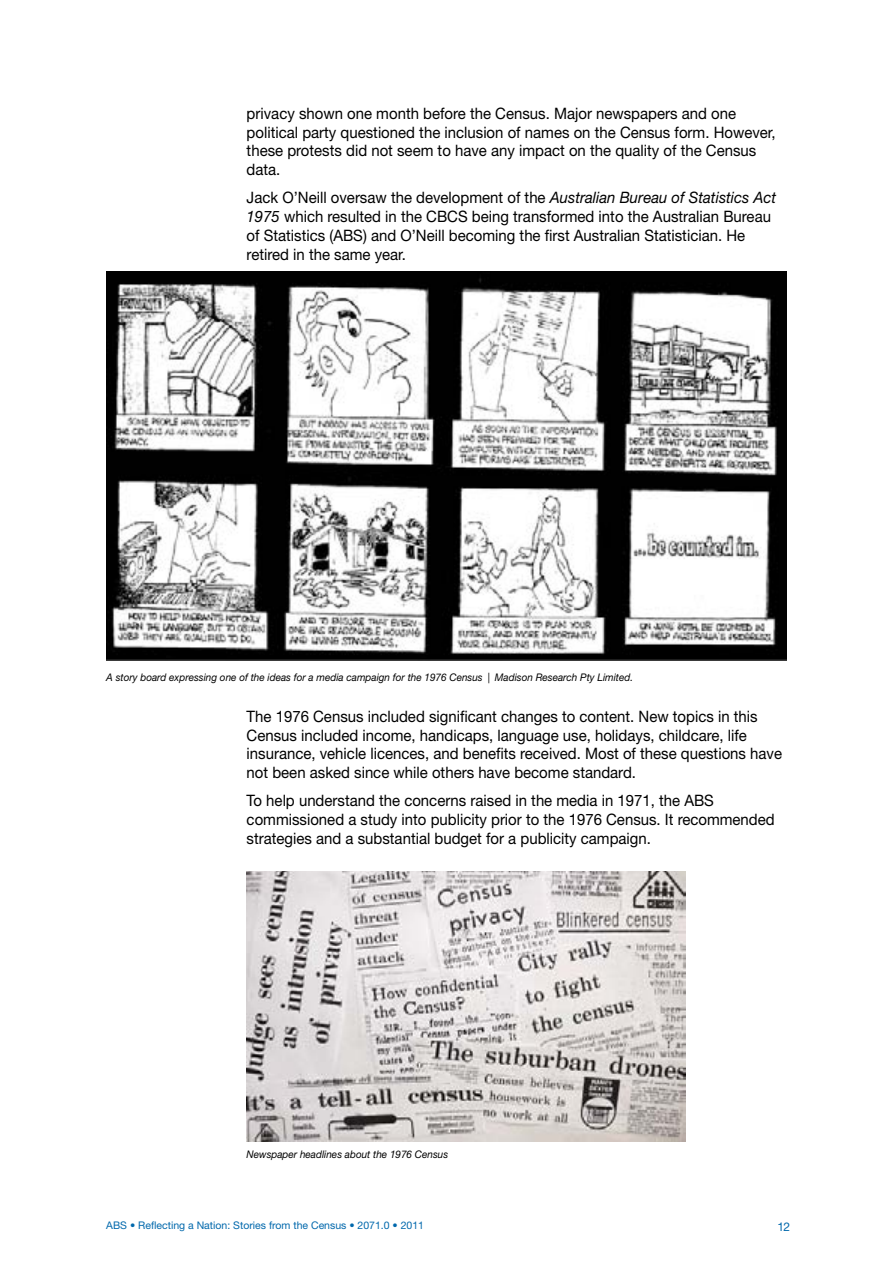
<style>
.page{position:relative;width:893px;height:1263px;background:#fff}
.page>*{position:absolute;margin:0;border:0;box-sizing:border-box;transform-origin:0 0}
.t1{font:15.75px/18.9px "Helvetica Neue";color:#000;scale:.95 1}
.t2{font:12px "Helvetica Neue";color:#0068ac}
.t3{font:italic 10.5px "Helvetica Neue";color:#000;scale:.95 1}
.t4{font:10.5px "Helvetica Neue";color:#0068ac}
.s1{font-style:italic}
</style>
<div class="page">
<img style="left:247px;top:872px;width:438px;height:269px">
<img style="left:106px;top:272px;width:681px;height:389px">
<p class="t1" style="left:247px;top:103px;width:558px">privacy shown one month before the Census. Major newspapers and one political party questioned the inclusion of names on the Census form. However, these protests did not seem to have any impact on the quality of the Census data.</p>
<p class="t1" style="left:247px;top:188px;width:559px">Jack O’Neill oversaw the development of the <span class="s1">Australian Bureau of Statistics Act 1975</span> which resulted in the CBCS being transformed into the Australian Bureau of Statistics (ABS) and O’Neill becoming the first Australian Statistician. He retired in the same year.</p>
<p class="t3" style="left:106px;top:670px;width:556px">A story board expressing one of the ideas for a media campaign for the 1976 Census | Madison Research Pty Limited.</p>
<p class="t1" style="left:247px;top:706px;width:565px">The 1976 Census included significant changes to content. New topics in this Census included income, handicaps, language use, holidays, childcare, life insurance, vehicle licences, and benefits received. Most of these questions have not been asked since while others have become standard.</p>
<p class="t1" style="left:247px;top:790px;width:557px">To help understand the concerns raised in the media in 1971, the ABS commissioned a study into publicity prior to the 1976 Census. It recommended strategies and a substantial budget for a publicity campaign.</p>
<p class="t3" style="left:247px;top:1148px;width:214px">Newspaper headlines about the 1976 Census</p>
<p class="t4" style="left:106px;top:1219px;width:319px">ABS • Reflecting a Nation: Stories from the Census • 2071.0 • 2011</p>
<p class="t2" style="left:777px;top:1219px;width:14px">12</p>
</div>
